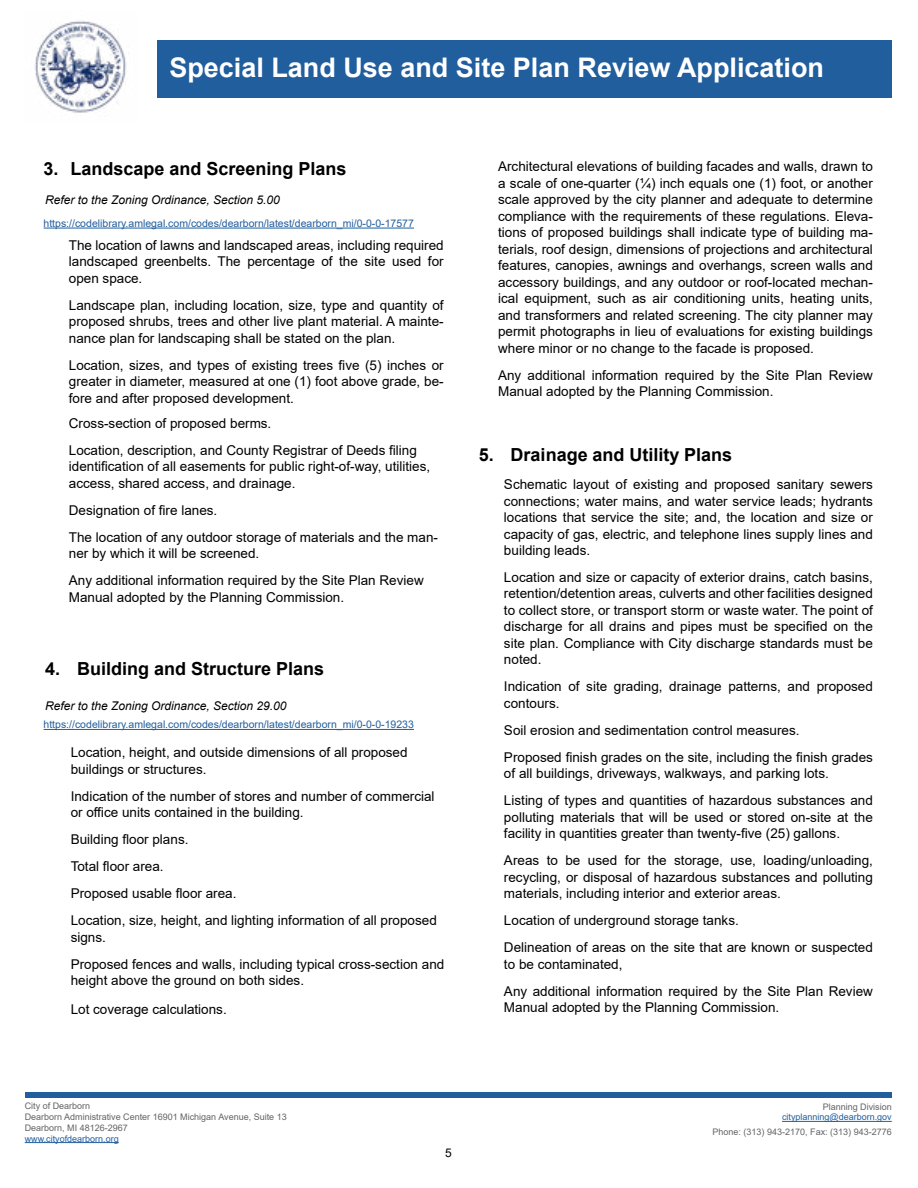
<style>
.page{position:relative;width:918px;height:1188px;background:#fff}
.page>*{position:absolute;margin:0;border:0;box-sizing:border-box;transform-origin:0 0}
.t1{font:700 27px "Arial";color:#fff}
.t2{font:700 18px "Arial";color:#000}
.t3{font:13.5px/16.5px "Arial";color:#000}
.t4{font:italic 12px "Arial";color:#000}
.t5{font:12px "Arial";color:#000}
.t6{font:10.5px "Arial";color:#215e9e}
.t7{font:9px/10.8px "Arial";color:#636466}
.t8{font:9px "Arial";color:#215e9e}
</style>
<div class="page">
<div style="left:158px;top:40px;width:734px;height:58px;background:#215e9e"></div>
<hr style="left:25px;top:1142px;width:94px;height:1px;background:#215e9e">
<img style="left:35px;top:21px;width:92px;height:92px">
<div style="left:25px;top:1093px;width:867px;height:5px;background:#215e9e"></div>
<hr style="left:782px;top:1121px;width:110px;height:1px;background:#215e9e">
<hr style="left:44px;top:228px;width:370px;height:1px;background:#215e9e">
<hr style="left:44px;top:729px;width:370px;height:1px;background:#215e9e">
<h1 class="t1" style="left:169px;top:49px;width:656px">Special Land Use and Site Plan Review Application</h1>
<h2 class="t2" style="left:44px;top:156px;width:305px">3. Landscape and Screening Plans</h2>
<p class="t4" style="left:45px;top:192px;width:236px">Refer to the Zoning Ordinance, Section 5.00</p>
<p class="t3" style="left:69px;top:236px;width:376px;text-align:justify">The location of lawns and landscaped areas, including required landscaped greenbelts. The percentage of the site used for open space.</p>
<p class="t3" style="left:69px;top:296px;width:376px;text-align:justify">Landscape plan, including location, size, type and quantity of proposed shrubs, trees and other live plant material. A mainte&shy;nance plan for landscaping shall be stated on the plan.</p>
<p class="t3" style="left:69px;top:356px;width:376px;text-align:justify">Location, sizes, and types of existing trees five (5) inches or greater in diameter, measured at one (1) foot above grade, be&shy;fore and after proposed development.</p>
<p class="t6" style="left:44px;top:216px;width:372px">https://codelibrary.amlegal.com/codes/dearborn/latest/dearborn_mi/0-0-0-17577</p>
<p class="t3" style="left:69px;top:410px;width:350px;line-height:27px">Cross-section of proposed berms.<br>Location, description, and County Registrar of Deeds filing</p>
<p class="t3" style="left:69px;top:458px;width:363px">identification of all easements for public right-of-way, utilities, access, shared access, and drainage.</p>
<p class="t3" style="left:69px;top:497px;width:371px;line-height:27px">Designation of fire lanes.<br>The location of any outdoor storage of materials and the man-</p>
<p class="t3" style="left:69px;top:540px;width:356px;line-height:27px">ner by which it will be screened.<br>Any additional information required by the Site Plan Review</p>
<p class="t3" style="left:69px;top:589px;width:277px">Manual adopted by the Planning Commission.</p>
<h2 class="t2" style="left:45px;top:656px;width:281px">4. Building and Structure Plans</h2>
<p class="t4" style="left:45px;top:698px;width:243px">Refer to the Zoning Ordinance, Section 29.00</p>
<p class="t3" style="left:71px;top:744px;width:338px">Location, height, and outside dimensions of all proposed buildings or structures.</p>
<p class="t3" style="left:71px;top:788px;width:365px">Indication of the number of stores and number of commercial or office units contained in the building.</p>
<p class="t3" style="left:71px;top:826px;width:368px;line-height:27px">Building floor plans.<br>Total floor area.<br>Proposed usable floor area.<br>Location, size, height, and lighting information of all proposed</p>
<p class="t3" style="left:71px;top:924px;width:375px;line-height:27px">signs.<br>Proposed fences and walls, including typical cross-section and</p>
<p class="t3" style="left:71px;top:966px;width:235px;line-height:28.5px">height above the ground on both sides.<br>Lot coverage calculations.</p>
<p class="t6" style="left:44px;top:717px;width:372px">https://codelibrary.amlegal.com/codes/dearborn/latest/dearborn_mi/0-0-0-19233</p>
<p class="t3" style="left:498px;top:158px;width:376px;text-align:justify">Architectural elevations of building facades and walls, drawn to a scale of one-quarter (¼) inch equals one (1) foot, or another scale approved by the city planner and adequate to determine compliance with the requirements of these regulations. Eleva&shy;tions of proposed buildings shall indicate type of building ma&shy;terials, roof design, dimensions of projections and architectural features, canopies, awnings and overhangs, screen walls and accessory buildings, and any outdoor or roof-located mechan&shy;ical equipment, such as air conditioning units, heating units, and transformers and related screening. The city planner may permit photographs in lieu of evaluations for existing buildings where minor or no change to the facade is proposed.</p>
<p class="t3" style="left:498px;top:367px;width:376px">Any additional information required by the Site Plan Review<br>Manual adopted by the Planning Commission.</p>
<h2 class="t2" style="left:479px;top:442px;width:255px">5. Drainage and Utility Plans</h2>
<p class="t3" style="left:504px;top:476px;width:370px;text-align:justify">Schematic layout of existing and proposed sanitary sewers connections; water mains, and water service leads; hydrants locations that service the site; and, the location and size or capacity of gas, electric, and telephone lines supply lines and building leads.</p>
<p class="t3" style="left:504px;top:569px;width:371px;text-align:justify">Location and size or capacity of exterior drains, catch basins, retention/detention areas, culverts and other facilities designed to collect store, or transport storm or waste water. The point of discharge for all drains and pipes must be specified on the site plan. Compliance with City discharge standards must be noted.</p>
<p class="t3" style="left:504px;top:678px;width:370px">Indication of site grading, drainage patterns, and proposed contours.</p>
<p class="t3" style="left:504px;top:717px;width:370px;line-height:27px">Soil erosion and sedimentation control measures.<br>Proposed finish grades on the site, including the finish grades</p>
<p class="t3" style="left:504px;top:760px;width:370px;line-height:27px">of all buildings, driveways, walkways, and parking lots.<br>Listing of types and quantities of hazardous substances and</p>
<p class="t3" style="left:504px;top:809px;width:370px">polluting materials that will be used or stored on-site at the facility in quantities greater than twenty-five (25) gallons.</p>
<p class="t3" style="left:504px;top:852px;width:370px;text-align:justify">Areas to be used for the storage, use, loading/unloading, recycling, or disposal of hazardous substances and polluting materials, including interior and exterior areas.</p>
<p class="t3" style="left:504px;top:907px;width:371px;line-height:27px">Location of underground storage tanks.<br>Delineation of areas on the site that are known or suspected</p>
<p class="t3" style="left:504px;top:951px;width:370px;line-height:27px">to be contaminated,<br>Any additional information required by the Site Plan Review</p>
<p class="t3" style="left:504px;top:999px;width:277px">Manual adopted by the Planning Commission.</p>
<p class="t7" style="left:25px;top:1101px;width:263px">City of Dearborn<br>Dearborn Administrative Center 16901 Michigan Avenue, Suite 13<br>Dearborn, MI 48126-2967</p>
<p class="t8" style="left:25px;top:1132px;width:96px">www.cityofdearborn.org</p>
<p class="t5" style="left:445px;top:1145px;width:8px">5</p>
<p class="t7" style="left:823px;top:1101px;width:71px">Planning Division</p>
<p class="t8" style="left:782px;top:1111px;width:111px">cityplanning@dearborn.gov</p>
<p class="t7" style="left:713px;top:1126px;width:181px">Phone: (313) 943-2170, Fax: (313) 943-2776</p>
</div>
